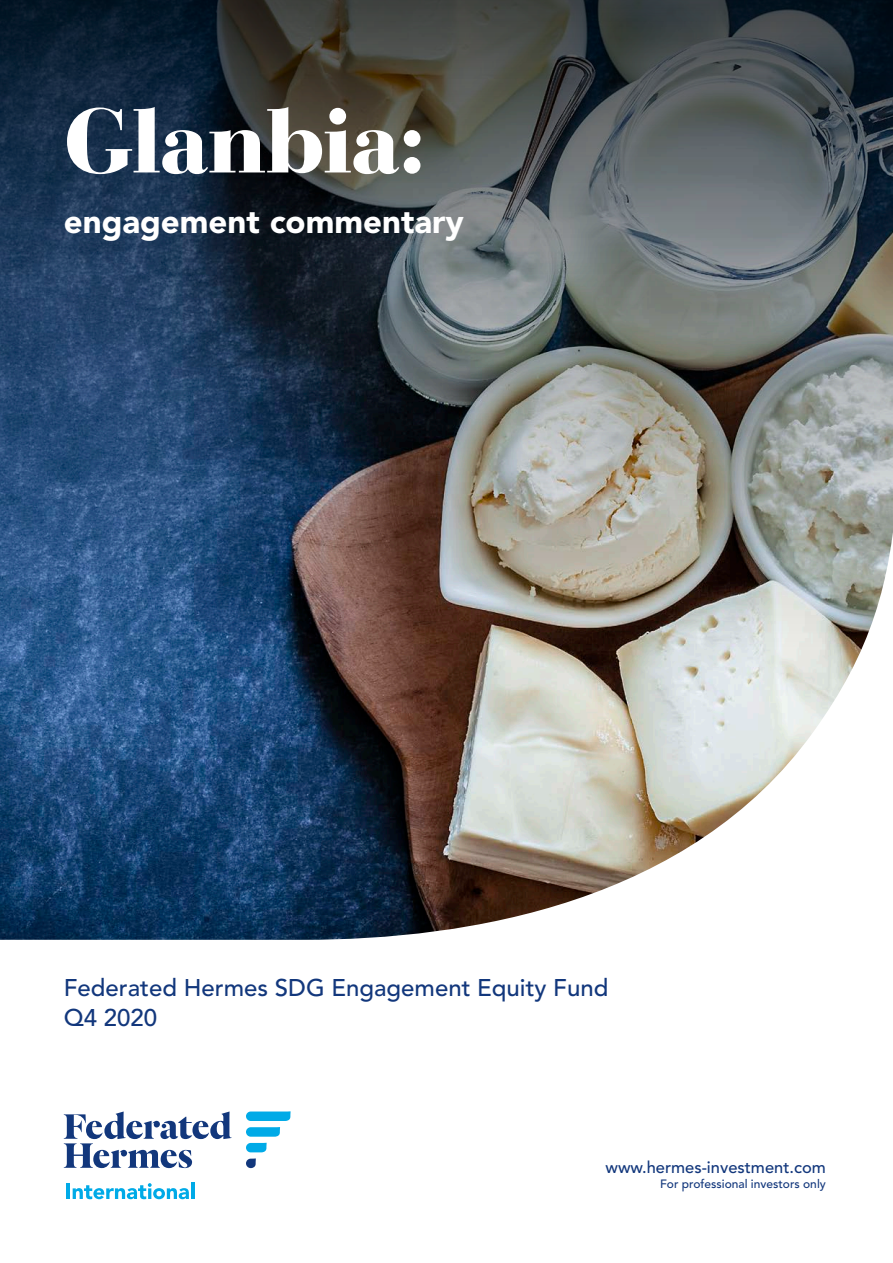
<style>
.page{position:relative;width:893px;height:1263px;background:#fff}
.page>*{position:absolute;margin:0;border:0;box-sizing:border-box;transform-origin:0 0}
.t1{font:900 90px "Bauer Bodoni Std";letter-spacing:-.025em;color:#fff}
.t2{font:900 33px "Avenir LT Std";color:#fff}
.t3{font:500 24px/30px "Avenir LT Std";color:#12377c}
.t4{font:500 16.5px "Avenir LT Std";color:#12377c}
.t5{font:500 12px "Avenir LT Std";color:#12377c}
</style>
<div class="page">
<svg style="left:0;top:0;width:893px;height:92px;background:#2d3538"></svg>
<img style="left:0;top:92px;width:893px;height:1108px">
<svg style="left:246px;top:1143px;width:21px;height:9px"></svg>
<svg style="left:246px;top:1127px;width:34px;height:10px"></svg>
<svg style="left:246px;top:1111px;width:45px;height:10px"></svg>
<svg style="left:246px;top:1158px;width:10px;height:10px"></svg>
<svg style="left:64px;top:1111px;width:168px;height:57px"></svg>
<hr style="left:67px;top:1183px;width:3px;height:16px;background:#00aae7">
<svg style="left:73px;top:1183px;width:116px;height:16px"></svg>
<hr style="left:191px;top:1182px;width:3px;height:17px;background:#00aae7">
<h1 class="t1" style="left:64px;top:86px;width:364px">Glanbia:</h1>
<h2 class="t2" style="left:64px;top:202px;width:402px">engagement commentary</h2>
<p class="t3" style="left:64px;top:973px;width:546px">Federated Hermes SDG Engagement Equity Fund<br>Q4 2020</p>
<p class="t4" style="left:605px;top:1158px;width:222px">www.hermes-investment.com</p>
<p class="t5" style="left:660px;top:1177px;width:167px">For professional investors only</p>
</div>
